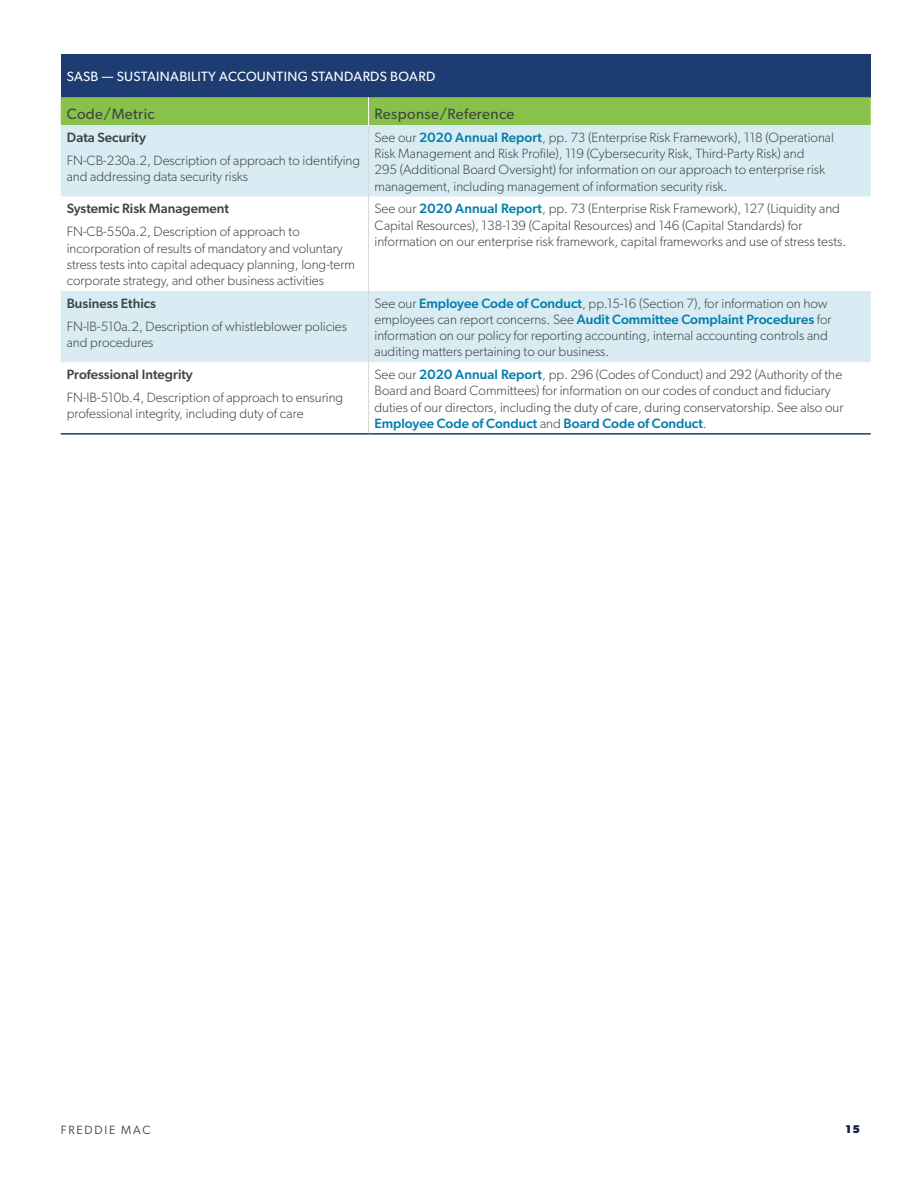
<style>
.page{position:relative;width:918px;height:1188px;background:#fff}
.page>*{position:absolute;margin:0;border:0;box-sizing:border-box;transform-origin:0 0}
.t1{font:15px "Gibson";letter-spacing:.025em;color:#3d4543}
.t2{font:300 13.5px/16.2px "Gibson";color:#3d4543}
.t3{font:500 13.5px "Gibson";color:#3d4543}
.t4{font:13.5px "Gibson";letter-spacing:.025em;color:#fff}
.t5{font:12px "Gibson";letter-spacing:.15em;color:#3d4543}
.t6{font:700 11.25px "Gibson";color:#0e1f43}
.s1{font-weight:500;color:#027eac}
</style>
<div class="page">
<div style="left:61px;top:54px;width:810px;height:43px;background:#1d3c71"></div>
<div style="left:61px;top:125px;width:810px;height:72px;background:#d9ecf3"></div>
<div style="left:61px;top:291px;width:810px;height:71px;background:#d9ecf3"></div>
<hr style="left:368px;top:125px;width:1px;height:72px;background:#d8dad9">
<hr style="left:368px;top:197px;width:1px;height:94px;background:#d8dad9">
<hr style="left:368px;top:291px;width:1px;height:71px;background:#d8dad9">
<hr style="left:368px;top:362px;width:1px;height:71px;background:#d8dad9">
<hr style="left:61px;top:433px;width:308px;height:2px;background:#1d3c71">
<hr style="left:369px;top:433px;width:502px;height:2px;background:#1d3c71">
<div style="left:61px;top:97px;width:810px;height:28px;background:#89c24b"></div>
<p class="t4" style="left:67px;top:68px;width:370px">SASB — SUSTAINABILITY ACCOUNTING STANDARDS BOARD</p>
<p class="t1" style="left:67px;top:105px;width:90px">Code/Metric</p>
<p class="t1" style="left:375px;top:105px;width:141px">Response/Reference</p>
<p class="t3" style="left:67px;top:129px;width:81px">Data Security</p>
<p class="t2" style="left:67px;top:152px;width:295px">FN-CB-230a.2, Description of approach to identifying and addressing data security risks</p>
<p class="t2" style="left:375px;top:129px;width:461px">See our <span class="s1">2020 Annual Report</span>, pp. 73 (Enterprise Risk Framework), 118 (Operational Risk Management and Risk Profile), 119 (Cybersecurity Risk, Third-Party Risk) and<br>295 (Additional Board Oversight) for information on our approach to enterprise risk management, including management of information security risk.</p>
<p class="t3" style="left:67px;top:201px;width:164px">Systemic Risk Management</p>
<p class="t2" style="left:67px;top:224px;width:290px">FN-CB-550a.2, Description of approach to incorporation of results of mandatory and voluntary stress tests into capital adequacy planning, long-term corporate strategy, and other business activities</p>
<p class="t3" style="left:67px;top:295px;width:91px">Business Ethics</p>
<p class="t2" style="left:67px;top:318px;width:282px">FN-IB-510a.2, Description of whistleblower policies and procedures</p>
<p class="t3" style="left:67px;top:366px;width:128px">Professional Integrity</p>
<p class="t2" style="left:67px;top:389px;width:278px">FN-IB-510b.4, Description of approach to ensuring professional integrity, including duty of care</p>
<p class="t2" style="left:375px;top:201px;width:473px">See our <span class="s1">2020 Annual Report</span>, pp. 73 (Enterprise Risk Framework), 127 (Liquidity and<br>Capital Resources), 138-139 (Capital Resources) and 146 (Capital Standards) for information on our enterprise risk framework, capital frameworks and use of stress tests.</p>
<p class="t2" style="left:375px;top:295px;width:459px">See our <span class="s1">Employee Code of Conduct</span>, pp.15-16 (Section 7), for information on how employees can report concerns. See <span class="s1">Audit Committee Complaint Procedures</span> for information on our policy for reporting accounting, internal accounting controls and auditing matters pertaining to our business.</p>
<p class="t2" style="left:375px;top:366px;width:470px">See our <span class="s1">2020 Annual Report</span>, pp. 296 (Codes of Conduct) and 292 (Authority of the Board and Board Committees) for information on our codes of conduct and fiduciary duties of our directors, including the duty of care, during conservatorship. See also our <span class="s1">Employee Code of Conduct</span> and <span class="s1">Board Code of Conduct</span>.</p>
<p class="t5" style="left:61px;top:1123px;width:91px">FREDDIE MAC</p>
<p class="t6" style="left:845px;top:1123px;width:16px">15</p>
</div>
